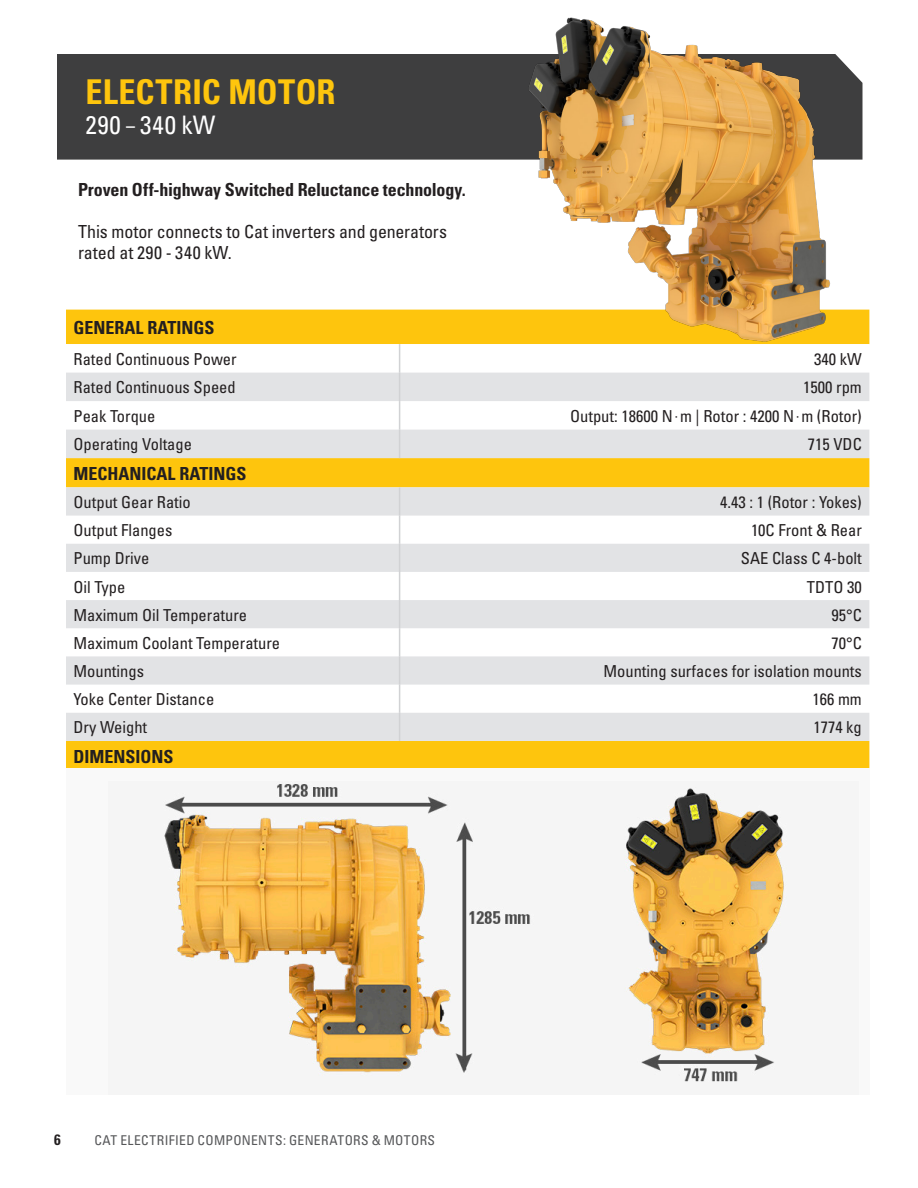
<style>
.page{position:relative;width:918px;height:1188px;background:#fff}
.page>*{position:absolute;margin:0;border:0;box-sizing:border-box;transform-origin:0 0}
.Paragraph_Style_2{font:700 condensed 34.2px "Univers LT Std";letter-spacing:.005em;color:#fec50d}
.Paragraph_Style_2-2{font:condensed 25.5px "Univers LT Std";letter-spacing:.03em;color:#fff}
.Paragraph_Style_2-3{font:condensed 18px/21px "Univers LT Std";letter-spacing:-.005em;color:#231f20}
.Paragraph_Style_2-4{font:700 condensed 18px "Univers LT Std";letter-spacing:-.01em;color:#231f20}
.t1{font:700 condensed 18px "Univers";color:#231f20}
.t2{font:condensed 16.5px "Univers";color:#231f20}
.t3{font:700 condensed 15px "Univers LT Std";color:#231f20}
.t4{font:condensed 13.5px "Univers LT Std";letter-spacing:.03em;color:#57585a}
</style>
<div class="page">
<div style="left:57px;top:54px;width:401px;height:106px;background:#3e3e3f"></div>
<div style="left:66px;top:310px;width:803px;height:458px;background:#fec50d"></div>
<svg style="left:66px;top:344px;width:803px;height:29px"></svg>
<svg style="left:66px;top:373px;width:803px;height:368px;fill:#e2e3e5"></svg>
<svg style="left:399px;top:344px;width:1px;height:114px"></svg>
<svg style="left:399px;top:487px;width:1px;height:254px"></svg>
<div style="left:67px;top:768px;width:803px;height:327px;background:#f9f9f9"></div>
<img style="left:164px;top:784px;width:620px;height:298px">
<img style="left:458px;top:17px;width:412px;height:350px">
<p class="Paragraph_Style_2" style="left:86px;top:71px;width:252px">ELECTRIC MOTOR</p>
<p class="Paragraph_Style_2-2" style="left:86px;top:109px;width:132px">290 — 340 kW</p>
<p class="Paragraph_Style_2-4" style="left:78px;top:178px;width:389px">Proven Off-highway Switched Reluctance technology.</p>
<p class="Paragraph_Style_2-3" style="left:78px;top:220px;width:371px">This motor connects to Cat inverters and generators rated at 290 - 340 kW.</p>
<p class="t1" style="left:74px;top:317px;width:142px">GENERAL RATINGS</p>
<p class="t2" style="left:74px;top:349px;width:165px">Rated Continuous Power</p>
<p class="t2" style="left:814px;top:349px;width:49px">340 kW</p>
<p class="t2" style="left:74px;top:377px;width:164px">Rated Continuous Speed</p>
<p class="t2" style="left:803px;top:377px;width:60px">1500 rpm</p>
<p class="t2" style="left:74px;top:406px;width:83px">Peak Torque</p>
<p class="t2" style="left:570px;top:406px;width:293px">Output: 18600 N⋅m | Rotor : 4200 N⋅m (Rotor)</p>
<p class="t2" style="left:74px;top:434px;width:120px">Operating Voltage</p>
<p class="t2" style="left:808px;top:434px;width:56px">715 VDC</p>
<p class="t1" style="left:74px;top:462px;width:174px">MECHANICAL RATINGS</p>
<p class="t2" style="left:74px;top:492px;width:119px">Output Gear Ratio</p>
<p class="t2" style="left:720px;top:492px;width:143px">4.43 : 1 (Rotor : Yokes)</p>
<p class="t2" style="left:74px;top:520px;width:100px">Output Flanges</p>
<p class="t2" style="left:751px;top:520px;width:112px">10C Front &amp; Rear</p>
<p class="t2" style="left:74px;top:548px;width:78px">Pump Drive</p>
<p class="t2" style="left:741px;top:548px;width:122px">SAE Class C 4-bolt</p>
<p class="t2" style="left:74px;top:576px;width:53px">Oil Type</p>
<p class="t2" style="left:807px;top:576px;width:56px">TDTO 30</p>
<p class="t2" style="left:73px;top:604px;width:175px">Maximum Oil Temperature</p>
<p class="t2" style="left:831px;top:604px;width:32px">95°C</p>
<p class="t2" style="left:73px;top:633px;width:208px">Maximum Coolant Temperature</p>
<p class="t2" style="left:831px;top:633px;width:32px">70°C</p>
<p class="t2" style="left:73px;top:661px;width:72px">Mountings</p>
<p class="t2" style="left:603px;top:661px;width:260px">Mounting surfaces for isolation mounts</p>
<p class="t2" style="left:73px;top:689px;width:142px">Yoke Center Distance</p>
<p class="t2" style="left:812px;top:689px;width:51px">166 mm</p>
<p class="t2" style="left:73px;top:717px;width:75px">Dry Weight</p>
<p class="t2" style="left:813px;top:717px;width:50px">1774 kg</p>
<p class="t1" style="left:73px;top:745px;width:102px">DIMENSIONS</p>
<p class="t3" style="left:54px;top:1130px;width:8px">6</p>
<p class="t4" style="left:94px;top:1132px;width:342px">CAT ELECTRIFIED COMPONENTS: GENERATORS &amp; MOTORS</p>
</div>
